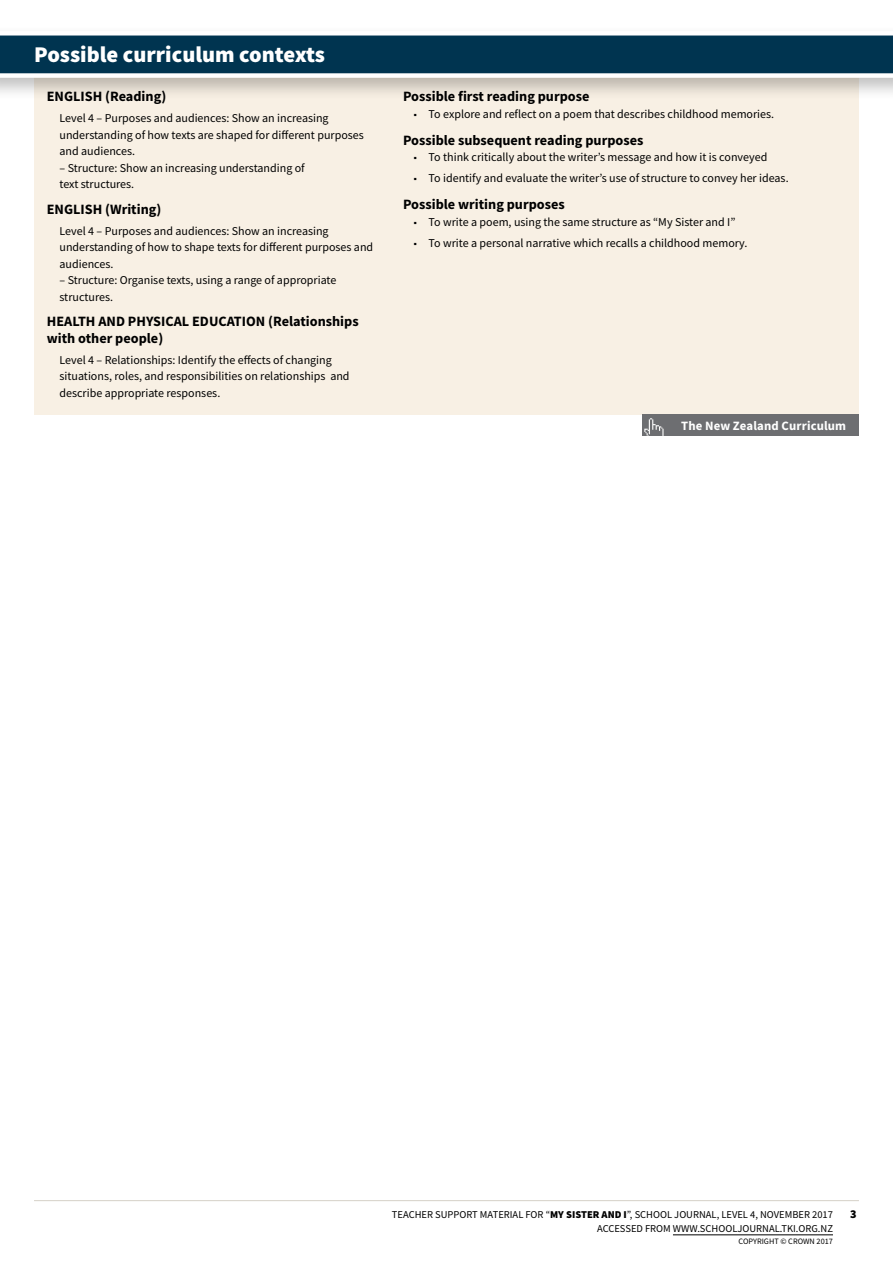
<style>
.page{position:relative;width:893px;height:1263px;background:#fff}
.page>*{position:absolute;margin:0;border:0;box-sizing:border-box;transform-origin:0 0}
.t1{font:900 22.5px "Source Sans Pro";color:#fff}
.t2{font:700 14.25px/16.5px "Source Sans Pro";color:#000}
.t3{font:700 12.75px "Source Sans Pro";letter-spacing:.01em;color:#fff}
.t4{font:12px/16.5px "Source Sans Pro";color:#000}
.t5{font:900 12px "Source Sans Pro";color:#000}
.t6{font:10.5px/13.5px "Source Sans Pro";color:#000;text-align:right}
.t7{font:8.25px "Source Sans Pro";color:#000}
.s1{font-weight:900}
</style>
<div class="page">
<hr style="left:34px;top:1200px;width:825px;height:1px;background:#d6d1c8">
<hr style="left:673px;top:1234px;width:160px;height:1px;background:#000">
<div style="left:34px;top:31px;width:825px;height:384px;background:#f8f0e4"></div>
<div style="left:0;top:25px;width:893px;height:75px;background:#000;opacity:.25"></div>
<svg style="left:0;top:31px;width:893px;height:47px"></svg>
<div style="left:659px;top:415px;width:200px;height:21px;background:#6d6e71"></div>
<div style="left:642px;top:415px;width:23px;height:21px;background:#6d6e71"></div>
<svg style="left:644px;top:418px;width:19px;height:18px"></svg>
<h1 class="t1" style="left:34px;top:39px;width:292px">Possible curriculum contexts</h1>
<p class="t2" style="left:47px;top:88px;width:121px">ENGLISH (Reading)</p>
<p class="t4" style="left:60px;top:110px;width:306px">Level 4 – Purposes and audiences: Show an increasing understanding of how texts are shaped for different purposes and audiences.</p>
<p class="t4" style="left:60px;top:159px;width:247px">– Structure: Show an increasing understanding of text structures.</p>
<p class="t2" style="left:47px;top:201px;width:116px">ENGLISH (Writing)</p>
<p class="t4" style="left:60px;top:222px;width:315px">Level 4 – Purposes and audiences: Show an increasing understanding of how to shape texts for different purposes and audiences.</p>
<p class="t4" style="left:60px;top:272px;width:278px">– Structure: Organise texts, using a range of appropriate structures.</p>
<p class="t2" style="left:47px;top:313px;width:313px">HEALTH AND PHYSICAL EDUCATION (Relationships with other people)</p>
<p class="t4" style="left:60px;top:351px;width:292px">Level 4 – Relationships: Identify the effects of changing situations, roles, and responsibilities on relationships and describe appropriate responses.</p>
<p class="t2" style="left:403px;top:88px;width:188px">Possible first reading purpose</p>
<p class="t4" style="left:412px;top:105px;width:364px">▪ To explore and reflect on a poem that describes childhood memories.</p>
<p class="t2" style="left:403px;top:132px;width:242px">Possible subsequent reading purposes</p>
<p class="t4" style="left:412px;top:149px;width:357px">▪ To think critically about the writer’s message and how it is conveyed</p>
<p class="t4" style="left:412px;top:170px;width:379px">▪ To identify and evaluate the writer’s use of structure to convey her ideas.</p>
<p class="t2" style="left:403px;top:196px;width:163px">Possible writing purposes</p>
<p class="t4" style="left:412px;top:213px;width:325px">▪ To write a poem, using the same structure as “My Sister and I”</p>
<p class="t4" style="left:412px;top:234px;width:337px">▪ To write a personal narrative which recalls a childhood memory.</p>
<p class="t3" style="left:681px;top:417px;width:166px">The New Zealand Curriculum</p>
<p class="t6" style="left:392px;top:1208px;width:443px">TEACHER SUPPORT MATERIAL FOR “<span class="s1">MY SISTER AND I</span>”, SCHOOL JOURNAL, LEVEL 4, NOVEMBER 2017<br>ACCESSED FROM WWW.SCHOOLJOURNAL.TKI.ORG.NZ</p>
<p class="t7" style="left:739px;top:1236px;width:96px">COPYRIGHT © CROWN 2017</p>
<p class="t5" style="left:850px;top:1206px;width:8px">3</p>
</div>
